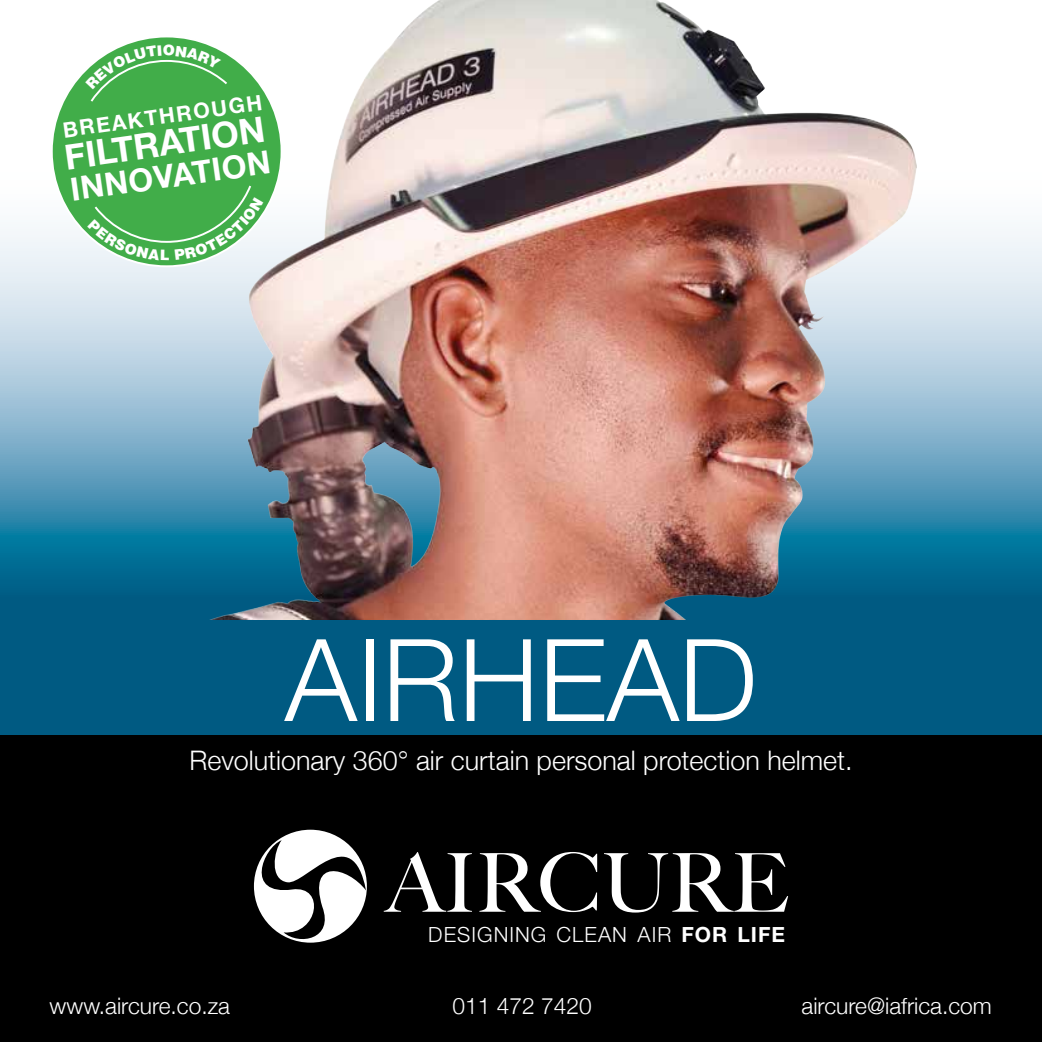
<style>
.page{position:relative;width:1042px;height:1042px;background:#fff}
.page>*{position:absolute;margin:0;border:0;box-sizing:border-box;transform-origin:0 0}
.t1{font:300 114.27px "Helvetica Neue";color:#fff}
.t2{font:700 35.35px "Helvetica Neue";color:#fff}
.t3{font:700 31.85px "Helvetica Neue";color:#fff}
.t4{font:300 26.95px "Helvetica Neue";color:#fff}
.t5{font:300 22.75px "Helvetica Neue";color:#fff}
.t6{font:700 21.18px "Helvetica Neue";color:#fff}
.t7{font:300 21px "Helvetica Neue";letter-spacing:.05em;color:#fff}
.s1{font-weight:700}
</style>
<div class="page">
<svg style="left:0;top:229px;width:1042px;height:391px;background:#7aaec7"></svg>
<img style="left:206px;top:0;width:712px;height:620px">
<div style="left:0;top:734px;width:1042px;height:308px;background:#000"></div>
<svg style="left:384px;top:852px;width:88px;height:60px"></svg>
<svg style="left:479px;top:852px;width:118px;height:60px"></svg>
<svg style="left:604px;top:853px;width:184px;height:59px"></svg>
<svg style="left:253px;top:829px;width:114px;height:114px"></svg>
<div style="left:52px;top:36px;width:230px;height:230px;background:#41ad49;border-radius:50%"></div>
<div style="left:0;top:620px;width:1042px;height:114px;background:#005a82"></div>
<svg style="left:85px;top:45px;width:144px;height:57px"></svg>
<svg style="left:88px;top:185px;width:175px;height:75px"></svg>
<p class="t6" style="left:61px;top:114px;width:202px;rotate:-8deg">BREAKTHROUGH</p>
<h2 class="t2" style="left:61px;top:130px;width:203px;rotate:-8deg">FILTRATION</h2>
<p class="t3" style="left:67px;top:165px;width:203px;rotate:-8deg">INNOVATION</p>
<h1 class="t1" style="left:285px;top:588px;width:474px">AIRHEAD</h1>
<p class="t4" style="left:189px;top:738px;width:664px">Revolutionary 360° air curtain personal protection helmet.</p>
<p class="t7" style="left:428px;top:922px;width:358px">DESIGNING CLEAN AIR <span class="s1">FOR LIFE</span></p>
<p class="t5" style="left:50px;top:988px;width:182px">www.aircure.co.za</p>
<p class="t5" style="left:453px;top:988px;width:141px">011 472 7420</p>
<p class="t5" style="left:801px;top:988px;width:192px">aircure@iafrica.com</p>
</div>
